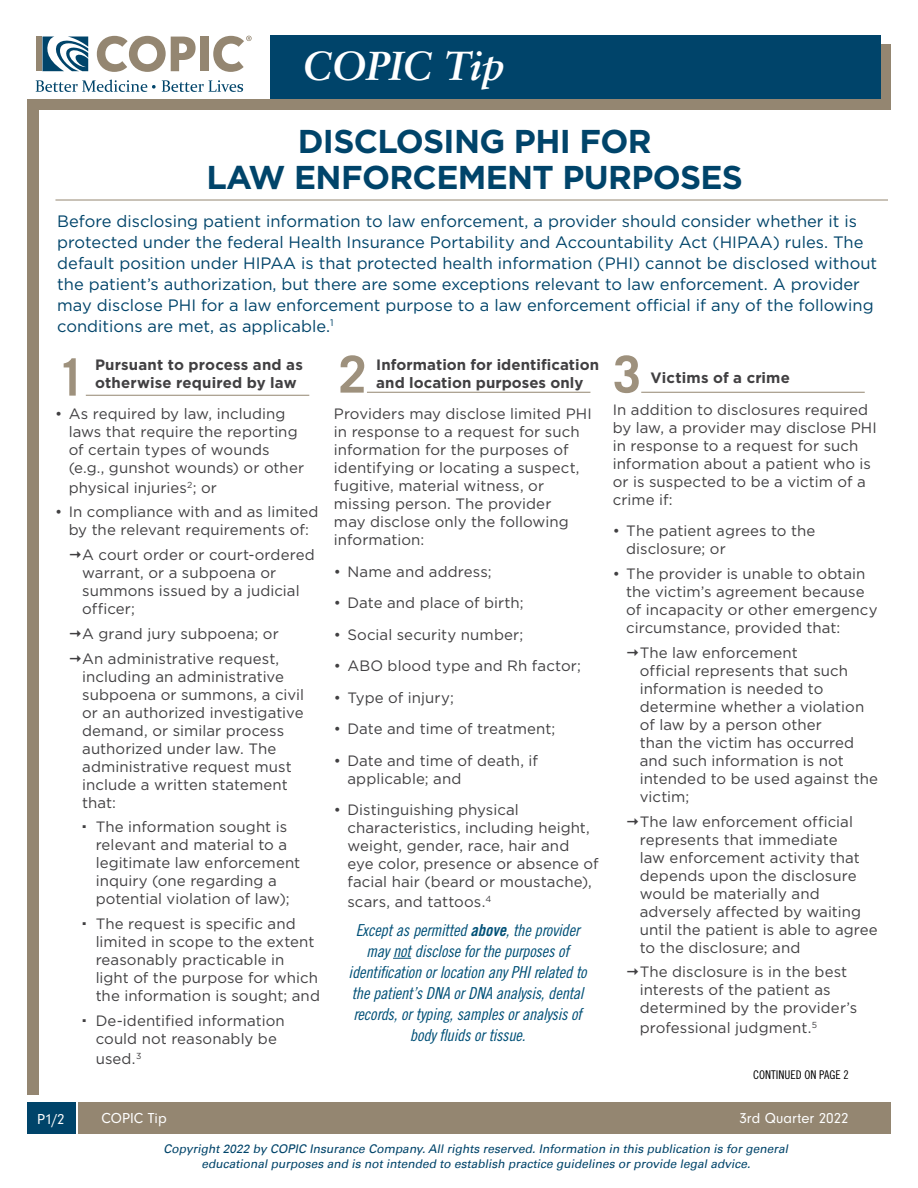
<style>
.page{position:relative;width:918px;height:1188px;background:#fff}
.page>*{position:absolute;margin:0;border:0;box-sizing:border-box;transform-origin:0 0}
.t1{font:700 51px "Trade Gothic LT Std";color:#9e917d}
.t2{font:italic 700 40.5px "Sabon LT Std";letter-spacing:-.015em;color:#fff}
.t3{font:700 33px/36px "Gotham";letter-spacing:-.02em;color:#00446a;text-align:center}
.t4{font:16.5px/21px "Gotham";color:#00446a}
.t5{font:16.5px/21px "Trade Gothic LT Std Cn 18 Obl";letter-spacing:-.015em;color:#005077;text-align:center}
.t6{font:15px/18px "Gotham";letter-spacing:.005em;color:#414042}
.t7{font:700 15px/18px "Gotham";letter-spacing:.005em;color:#414042}
.t8{font:15px "Neuzeit Gro";color:#fff}
.t9{font:italic 12px/15px "Univers LT";color:#00446a;text-align:center}
.t10{font:12px "Trade Gothic LT Std Cn 18";color:#000}
.s1{font-family:"Trade Gothic LT Std Bd Cn 20 Obl"}
</style>
<div class="page">
<div style="left:27px;top:104px;width:12px;height:990px;background:#948671"></div>
<div style="left:79px;top:1103px;width:812px;height:31px;background:#948671"></div>
<div style="left:27px;top:1103px;width:48px;height:31px;background:#00446a"></div>
<div style="left:27px;top:44px;width:864px;height:65px;background:#948671"></div>
<div style="left:270px;top:36px;width:611px;height:63px;background:#00446a"></div>
<div style="left:24px;top:25px;width:246px;height:74px;background:#fff"></div>
<div style="left:36px;top:37px;width:5px;height:34px;background:#948671"></div>
<svg style="left:36px;top:80px;width:120px;height:12px"></svg>
<svg style="left:162px;top:80px;width:81px;height:12px"></svg>
<svg style="left:97px;top:36px;width:99px;height:36px"></svg>
<div style="left:200px;top:37px;width:8px;height:34px;background:#948671"></div>
<svg style="left:42px;top:37px;width:46px;height:34px"></svg>
<svg style="left:213px;top:36px;width:39px;height:36px"></svg>
<hr style="left:55px;top:200px;width:833px;height:1px;background:#948671">
<hr style="left:86px;top:395px;width:223px;height:1px;background:#948671">
<hr style="left:367px;top:392px;width:223px;height:1px;background:#948671">
<hr style="left:641px;top:392px;width:224px;height:1px;background:#948671">
<svg style="left:393px;top:958px;width:18px;height:1px"></svg>
<h2 class="t2" style="left:302px;top:41px;width:204px">COPIC Tip</h2>
<h3 class="t3" style="left:206px;top:123px;width:538px">DISCLOSING PHI FOR<br>LAW ENFORCEMENT PURPOSES</h3>
<p class="t4" style="left:57px;top:210px;width:821px">Before disclosing patient information to law enforcement, a provider should consider whether it is protected under the federal Health Insurance Portability and Accountability Act (HIPAA) rules. The default position under HIPAA is that protected health information (PHI) cannot be disclosed without the patient’s authorization, but there are some exceptions relevant to law enforcement. A provider may disclose PHI for a law enforcement purpose to a law enforcement official if any of the following conditions are met, as applicable.<sup>1</sup></p>
<p class="t7" style="left:95px;top:355px;width:209px">Pursuant to process and as otherwise required by law</p>
<p class="t6" style="left:69px;top:405px;width:237px;text-indent:-14px">• As required by law, including laws that require the reporting of certain types of wounds (e.g., gunshot wounds) or other</p>
<p class="t6" style="left:69px;top:478px;width:150px">physical injuries<sup>2</sup>; or</p>
<p class="t6" style="left:55px;top:503px;width:265px;text-align:center">• In compliance with and as limited by the relevant requirements of:</p>
<p class="t6" style="left:82px;top:546px;width:234px">A court order or court-ordered warrant, or a subpoena or summons issued by a judicial officer;</p>
<p class="t6" style="left:82px;top:621px;width:199px;line-height:24.8px">A grand jury subpoena; or<br>An administrative request,</p>
<p class="t6" style="left:82px;top:667px;width:223px">including an administrative subpoena or summons, a civil or an authorized investigative demand, or similar process authorized under law. The administrative request must include a written statement that:</p>
<p class="t6" style="left:96px;top:818px;width:206px">The information sought is relevant and material to a legitimate law enforcement inquiry (one regarding a potential violation of law);</p>
<p class="t6" style="left:96px;top:915px;width:226px">The request is specific and limited in scope to the extent reasonably practicable in light of the purpose for which the information is sought; and</p>
<p class="t6" style="left:96px;top:1011px;width:191px">De-identified information could not reasonably be</p>
<p class="t6" style="left:96px;top:1049px;width:47px">used.<sup>3</sup></p>
<h1 class="t1" style="left:57px;top:346px;width:30px">1</h1>
<h1 class="t1" style="left:338px;top:343px;width:30px">2</h1>
<h1 class="t1" style="left:613px;top:343px;width:30px">3</h1>
<p class="t7" style="left:376px;top:355px;width:225px">Information for identification and location purposes only</p>
<p class="t6" style="left:334px;top:405px;width:259px">Providers may disclose limited PHI in response to a request for such information for the purposes of identifying or locating a suspect, fugitive, material witness, or missing person. The provider<br>may disclose only the following information:</p>
<p class="t6" style="left:334px;top:562px;width:159px">• Name and address;</p>
<p class="t6" style="left:334px;top:594px;width:191px">• Date and place of birth;</p>
<p class="t6" style="left:334px;top:625px;width:191px">• Social security number;</p>
<p class="t6" style="left:334px;top:657px;width:248px">• ABO blood type and Rh factor;</p>
<p class="t6" style="left:334px;top:688px;width:121px">• Type of injury;</p>
<p class="t6" style="left:334px;top:720px;width:223px">• Date and time of treatment;</p>
<p class="t6" style="left:347px;top:751px;width:192px;text-indent:-14px">• Date and time of death, if applicable; and</p>
<p class="t6" style="left:347px;top:801px;width:253px;text-indent:-14px">• Distinguishing physical characteristics, including height, weight, gender, race, hair and eye color, presence or absence of facial hair (beard or moustache),</p>
<p class="t6" style="left:347px;top:892px;width:145px">scars, and tattoos.<sup>4</sup></p>
<p class="t7" style="left:651px;top:369px;width:141px">Victims of a crime</p>
<p class="t6" style="left:613px;top:400px;width:266px">In addition to disclosures required by law, a provider may disclose PHI in response to a request for such information about a patient who is or is suspected to be a victim of a crime if:</p>
<p class="t6" style="left:626px;top:522px;width:191px;text-indent:-14px">• The patient agrees to the disclosure; or</p>
<p class="t6" style="left:626px;top:565px;width:253px;text-indent:-14px">• The provider is unable to obtain the victim’s agreement because of incapacity or other emergency circumstance, provided that:</p>
<p class="t6" style="left:640px;top:643px;width:240px">The law enforcement<br>official represents that such information is needed to determine whether a violation of law by a person other<br>than the victim has occurred and such information is not intended to be used against the victim;</p>
<p class="t6" style="left:640px;top:812px;width:240px">The law enforcement official represents that immediate<br>law enforcement activity that depends upon the disclosure would be materially and adversely affected by waiting until the patient is able to agree to the disclosure; and</p>
<p class="t6" style="left:640px;top:963px;width:219px">The disclosure is in the best interests of the patient as determined by the provider’s</p>
<p class="t6" style="left:640px;top:1018px;width:179px">professional judgment.<sup>5</sup></p>
<p class="t5" style="left:349px;top:920px;width:240px">Except as permitted <span class="s1">above</span>, the provider may not disclose for the purposes of identification or location any PHI related to the patient’s DNA or DNA analysis, dental records, or typing, samples or analysis of body fluids or tissue.</p>
<p class="t10" style="left:753px;top:1067px;width:97px">CONTINUED ON PAGE 2</p>
<p class="t8" style="left:37px;top:1111px;width:29px">P1/2</p>
<p class="t8" style="left:102px;top:1110px;width:67px">COPIC Tip</p>
<p class="t8" style="left:739px;top:1110px;width:111px">3rd Quarter 2022</p>
<p class="t9" style="left:164px;top:1142px;width:629px">Copyright 2022 by COPIC Insurance Company.All rights reserved. Information in this publication is for general educational purposes and is not intended to establish practice guidelines or provide legal advice.</p>
</div>
